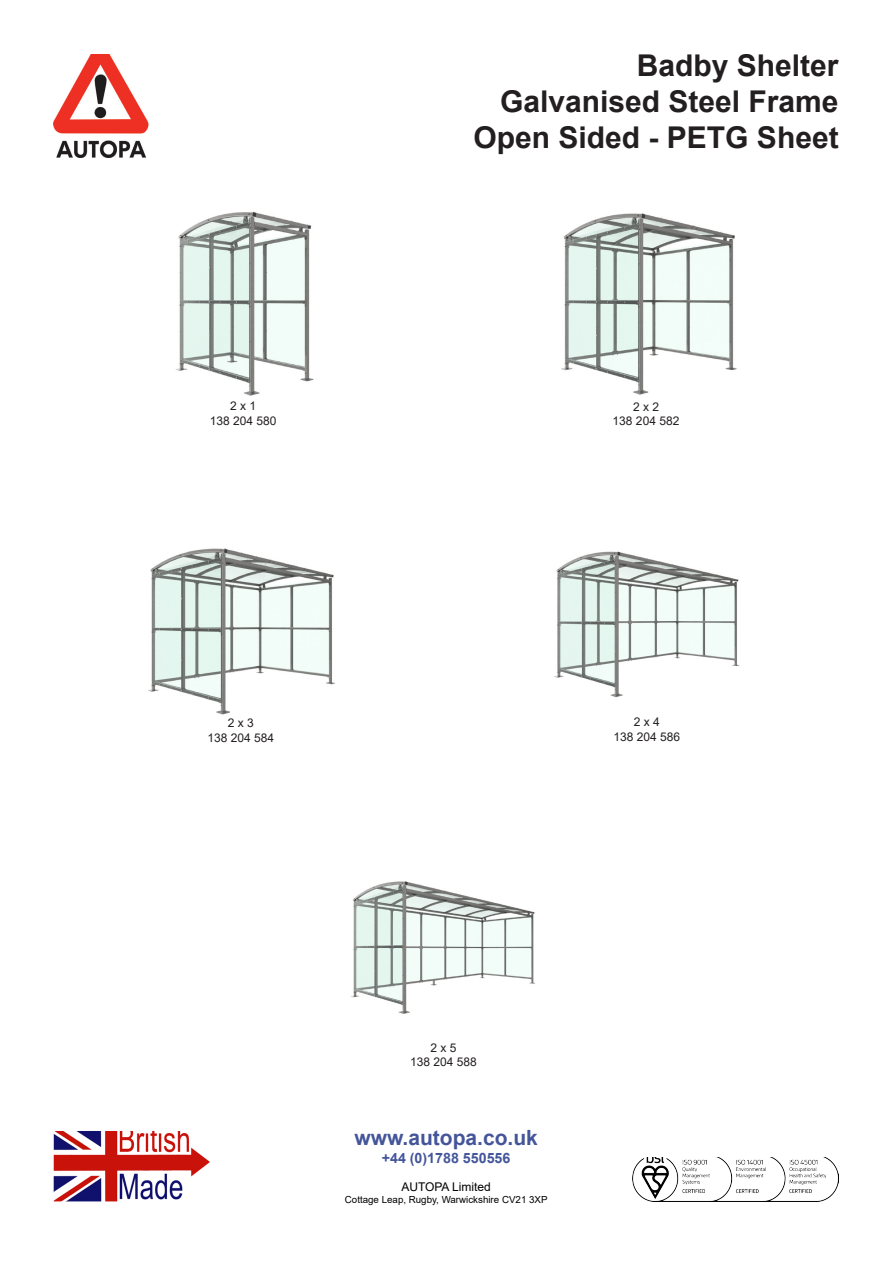
<style>
.page{position:relative;width:893px;height:1263px;background:#fff}
.page>*{position:absolute;margin:0;border:0;box-sizing:border-box;transform-origin:0 0}
.t1{font:700 30px "Arial";color:#231f20}
.t2{font:700 21px "Arial";color:#44559a}
.t3{font:700 14.25px "Arial";color:#44559a}
.t4{font:12px "Arial";color:#231f20}
.t5{font:12px "Arial";color:#000}
.t6{font:9.75px "Arial";color:#000}
</style>
<div class="page">
<img style="left:54px;top:54px;width:95px;height:103px">
<img style="left:54px;top:1131px;width:156px;height:70px">
<img style="left:632px;top:1158px;width:207px;height:43px">
<img style="left:176px;top:211px;width:138px;height:185px">
<img style="left:561px;top:213px;width:176px;height:182px">
<img style="left:148px;top:548px;width:187px;height:167px">
<img style="left:554px;top:551px;width:186px;height:147px">
<img style="left:351px;top:881px;width:185px;height:133px">
<p class="t4" style="left:230px;top:398px;width:28px">2 x 1</p>
<p class="t4" style="left:210px;top:412px;width:68px">138 204 580</p>
<p class="t4" style="left:228px;top:715px;width:28px">2 x 3</p>
<p class="t4" style="left:208px;top:729px;width:68px">138 204 584</p>
<p class="t1" style="left:637px;top:44px;width:203px">Badby Shelter</p>
<p class="t1" style="left:500px;top:80px;width:340px">Galvanised Steel Frame</p>
<p class="t1" style="left:474px;top:116px;width:367px">Open Sided - PETG Sheet</p>
<p class="t4" style="left:633px;top:398px;width:28px">2 x 2</p>
<p class="t4" style="left:613px;top:412px;width:68px">138 204 582</p>
<p class="t4" style="left:634px;top:714px;width:28px">2 x 4</p>
<p class="t4" style="left:613px;top:728px;width:68px">138 204 586</p>
<p class="t4" style="left:430px;top:1039px;width:28px">2 x 5</p>
<p class="t4" style="left:410px;top:1053px;width:68px">138 204 588</p>
<p class="t2" style="left:354px;top:1123px;width:185px">www.autopa.co.uk</p>
<p class="t3" style="left:382px;top:1147px;width:130px">+44 (0)1788 550556</p>
<p class="t5" style="left:401px;top:1179px;width:91px">AUTOPA Limited</p>
<p class="t6" style="left:345px;top:1193px;width:204px">Cottage Leap, Rugby, Warwickshire CV21 3XP</p>
</div>
